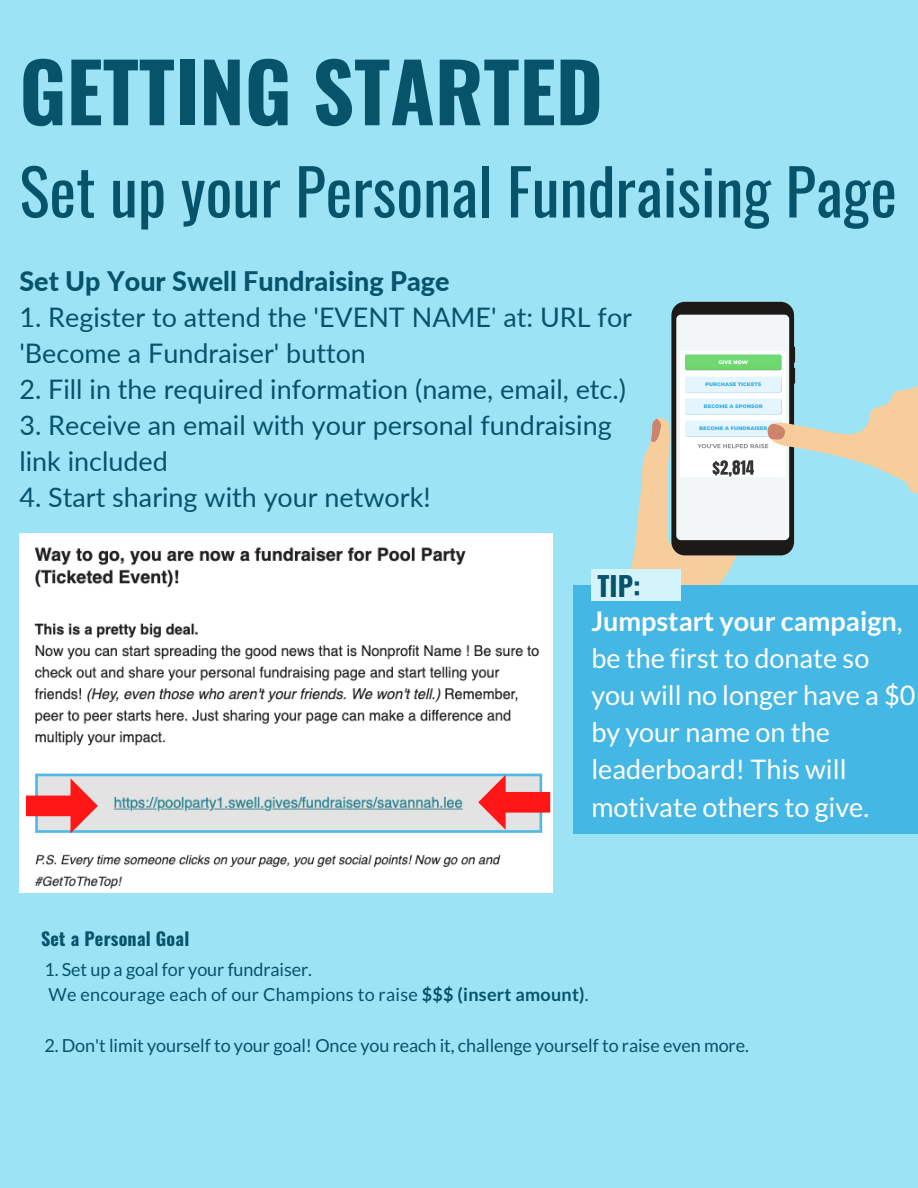
<style>
.page{position:relative;width:918px;height:1188px;background:#9de3f6}
.page>*{position:absolute;margin:0;border:0;box-sizing:border-box;transform-origin:0 0}
.t1{font:700 81px "Oswald";color:#06536a}
.t2{font:63.3px "Oswald";color:#06536a}
.t3{font:27px/36px "Lato";color:#06536a}
.t4{font:27px/37.2px "Lato";color:#fff}
.t5{font:800 27px "Lato";color:#06536a}
.t6{font:700 27px "Oswald";color:#06536a}
.t7{font:18px "Lato";letter-spacing:-.005em;color:#06536a}
.t8{font:18px "Lato";letter-spacing:.015em;color:#06536a}
.t9{font:700 18px "Oswald";letter-spacing:.015em;color:#06536a}
.s1{font-weight:700}
</style>
<div class="page">
<img style="left:20px;top:534px;width:532px;height:359px">
<svg style="left:26px;top:778px;width:72px;height:55px;background:#e78b8e"></svg>
<svg style="left:478px;top:775px;width:72px;height:55px;background:#ea8c8e"></svg>
<svg style="left:630px;top:302px;width:288px;height:283px"></svg>
<div style="left:574px;top:585px;width:344px;height:249px;background:#44b7e5"></div>
<div style="left:591px;top:569px;width:90px;height:32px;background:#d3f4fb"></div>
<p class="t1" style="left:19px;top:29px;width:585px">GETTING STARTED</p>
<p class="t2" style="left:19px;top:142px;width:879px">Set up your Personal Fundraising Page</p>
<p class="t5" style="left:19px;top:264px;width:432px">Set Up Your Swell Fundraising Page</p>
<p class="t3" style="left:19px;top:298px;width:614px">1. Register to attend the 'EVENT NAME' at: URL for 'Become a Fundraiser' button</p>
<p class="t3" style="left:19px;top:370px;width:608px">2. Fill in the required information (name, email, etc.)</p>
<p class="t3" style="left:19px;top:406px;width:594px">3. Receive an email with your personal fundraising link included</p>
<p class="t3" style="left:19px;top:478px;width:413px">4. Start sharing with your network!</p>
<p class="t6" style="left:598px;top:565px;width:45px">TIP:</p>
<p class="t4" style="left:591px;top:602px;width:326px"><span class="s1">Jumpstart your campaign</span>, be the first to donate so you will no longer have a $0 by your name on the leaderboard! This will motivate others to give.</p>
<p class="t9" style="left:41px;top:925px;width:150px">Set a Personal Goal</p>
<p class="t7" style="left:44px;top:959px;width:269px">1. Set up a goal for your fundraiser.</p>
<p class="t8" style="left:48px;top:983px;width:542px">We encourage each of our Champions to raise <span class="s1">$$$ (insert amount)</span>.</p>
<p class="t7" style="left:44px;top:1034px;width:706px">2. Don't limit yourself to your goal! Once you reach it, challenge yourself to raise even more.</p>
</div>
